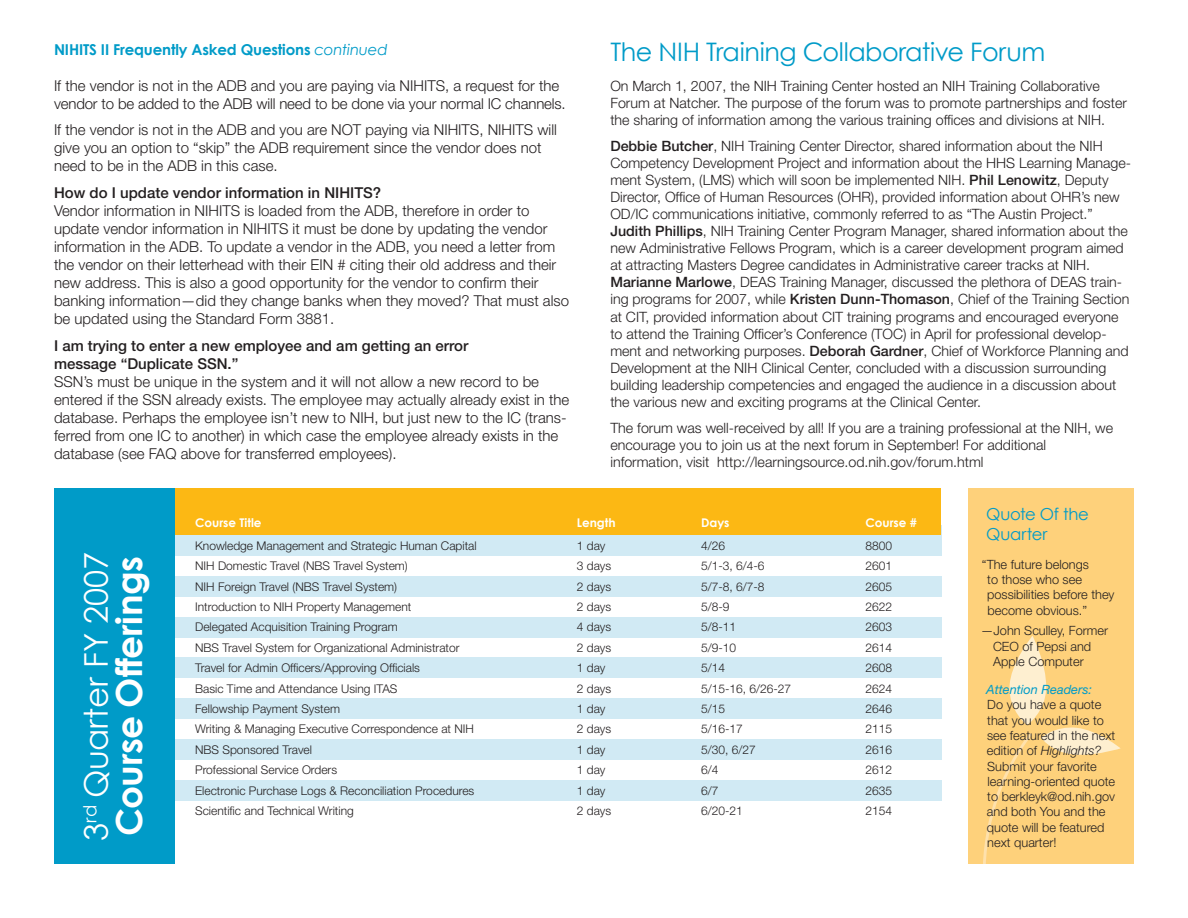
<style>
.page{position:relative;width:1188px;height:918px;background:#fff}
.page>*{position:absolute;margin:0;border:0;box-sizing:border-box;transform-origin:0 0}
.t1{font:700 36px "Century Gothic";letter-spacing:-.02em;color:#fff}
.t2{font:32.7px "Century Gothic";color:#fff}
.t3{font:25.5px "Century Gothic";letter-spacing:-.015em;color:#009bc8}
.t4{font:16.5px/19.8px "Century Gothic";letter-spacing:-.015em;color:#009bc8}
.t5{font:300 15px/18px "Helvetica Neue LT Std";color:#231f20}
.t6{font:500 15px/18px "Helvetica Neue LT Std";color:#231f20}
.t7{font:700 15px "Century Gothic";letter-spacing:-.01em;color:#009bc8}
.t8{font:300 14.25px/17.1px "Helvetica Neue LT Std";color:#231f20}
.t9{font:300 12.75px/15.3px "Helvetica Neue LT Std";color:#231f20}
.t10{font:italic 12.75px "Helvetica Neue LT Std";color:#009bc8}
.t11{font:300 12px/20.4px "Helvetica Neue LT Std";color:#231f20}
.t12{font:700 12px "Century Gothic";color:#fff}
.s1{font-weight:500}
.s2{font-style:italic}
.s3{font-weight:400;font-style:italic}
</style>
<div class="page">
<div style="left:968px;top:488px;width:166px;height:376px;background:#fed17b"></div>
<svg style="left:983px;top:636px;width:138px;height:228px"></svg>
<div style="left:171px;top:525px;width:770px;height:31px;background:#d1eaf4"></div>
<div style="left:171px;top:576px;width:770px;height:20px;background:#d1eaf4"></div>
<div style="left:171px;top:617px;width:770px;height:20px;background:#d1eaf4"></div>
<div style="left:171px;top:657px;width:770px;height:21px;background:#d1eaf4"></div>
<div style="left:171px;top:698px;width:770px;height:21px;background:#d1eaf4"></div>
<div style="left:171px;top:739px;width:770px;height:20px;background:#d1eaf4"></div>
<div style="left:171px;top:780px;width:770px;height:20px;background:#d1eaf4"></div>
<div style="left:171px;top:488px;width:770px;height:46px;background:#fcb814"></div>
<div style="left:54px;top:488px;width:120px;height:376px;background:#009bc8"></div>
<h3 class="t3" style="left:610px;top:36px;width:436px">The NIH Training Collaborative Forum</h3>
<p class="t8" style="left:610px;top:77px;width:518px">On March 1, 2007, the NIH Training Center hosted an NIH Training Collaborative<br>Forum at Natcher. The purpose of the forum was to promote partnerships and foster the sharing of information among the various training offices and divisions at NIH.</p>
<p class="t8" style="left:610px;top:137px;width:522px"><span class="s1">Debbie Butcher</span>, NIH Training Center Director, shared information about the NIH Competency Development Project and information about the HHS Learning Manage&shy;ment System, (LMS) which will soon be implemented NIH. <span class="s1">Phil Lenowitz</span>, Deputy Director, Office of Human Resources (OHR), provided information about OHR’s new OD/IC communications initiative, commonly referred to as “The Austin Project.” <span class="s1">Judith Phillips</span>, NIH Training Center Program Manager, shared information about the new Administrative Fellows Program, which is a career development program aimed at attracting Masters Degree candidates in Administrative career tracks at NIH.<br><span class="s1">Marianne Marlowe</span>, DEAS Training Manager, discussed the plethora of DEAS train&shy;ing programs for 2007, while <span class="s1">Kristen Dunn-Thomason</span>, Chief of the Training Section at CIT, provided information about CIT training programs and encouraged everyone to attend the Training Officer’s Conference (TOC) in April for professional develop&shy;ment and networking purposes. <span class="s1">Deborah Gardner</span>, Chief of Workforce Planning and Development at the NIH Clinical Center, concluded with a discussion surrounding building leadership competencies and engaged the audience in a discussion about the various new and exciting programs at the Clinical Center.</p>
<p class="t8" style="left:610px;top:419px;width:504px">The forum was well-received by all! If you are a training professional at the NIH, we encourage you to join us at the next forum in September! For additional information, visit http://learningsource.od.nih.gov/forum.html</p>
<p class="t4" style="left:986px;top:504px;width:104px">Quote Of the<br>Quarter</p>
<p class="t9" style="left:987px;top:556px;width:129px;text-indent:-5px">“The future belongs<br>to those who see possibilities before they become obvious.”</p>
<p class="t9" style="left:993px;top:623px;width:117px;text-indent:-12px">—John Sculley, Former<br>CEO of Pepsi and<br>Apple Computer</p>
<p class="t10" style="left:986px;top:682px;width:107px">Attention Readers:</p>
<p class="t9" style="left:987px;top:697px;width:130px">Do you have a quote that you would like to see featured in the next edition of <span class="s2">Highlights?<br></span>Submit your favorite learning-oriented quote to berkleyk@od.nih.gov and both You and the quote will be featured next quarter!</p>
<p class="t7" style="left:54px;top:41px;width:335px">NIHITS II Frequently Asked Questions <span class="s3">continued</span></p>
<p class="t5" style="left:54px;top:76px;width:513px">If the vendor is not in the ADB and you are paying via NIHITS, a request for the vendor to be added to the ADB will need to be done via your normal IC channels.</p>
<p class="t5" style="left:54px;top:121px;width:504px">If the vendor is not in the ADB and you are NOT paying via NIHITS, NIHITS will give you an option to “skip” the ADB requirement since the vendor does not need to be in the ADB in this case.</p>
<p class="t6" style="left:54px;top:183px;width:329px">How do I update vendor information in NIHITS?</p>
<p class="t5" style="left:54px;top:201px;width:517px">Vendor information in NIHITS is loaded from the ADB, therefore in order to update vendor information in NIHITS it must be done by updating the vendor information in the ADB. To update a vendor in the ADB, you need a letter from the vendor on their letterhead with their EIN # citing their old address and their new address. This is also a good opportunity for the vendor to confirm their banking information—did they change banks when they moved? That must also be updated using the Standard Form 3881.</p>
<p class="t6" style="left:54px;top:336px;width:416px">I am trying to enter a new employee and am getting an error message “Duplicate SSN.”</p>
<p class="t5" style="left:54px;top:372px;width:517px">SSN’s must be unique in the system and it will not allow a new record to be entered if the SSN already exists. The employee may actually already exist in the database. Perhaps the employee isn’t new to NIH, but just new to the IC (trans&shy;ferred from one IC to another) in which case the employee already exists in the database (see FAQ above for transferred employees).</p>
<p class="t12" style="left:195px;top:515px;width:68px">Course Title</p>
<p class="t12" style="left:577px;top:515px;width:40px">Length</p>
<p class="t12" style="left:701px;top:515px;width:30px">Days</p>
<p class="t12" style="left:866px;top:515px;width:53px">Course #</p>
<p class="t11" style="left:195px;top:535px;width:283px">Knowledge Management and Strategic Human Capital NIH Domestic Travel (NBS Travel System)<br>NIH Foreign Travel (NBS Travel System)<br>Introduction to NIH Property Management<br>Delegated Acquisition Training Program<br>NBS Travel System for Organizational Administrator Travel for Admin Officers/Approving Officials<br>Basic Time and Attendance Using ITAS<br>Fellowship Payment System<br>Writing &amp; Managing Executive Correspondence at NIH NBS Sponsored Travel<br>Professional Service Orders<br>Electronic Purchase Logs &amp; Reconciliation Procedures Scientific and Technical Writing</p>
<p class="t11" style="left:577px;top:535px;width:36px">1 day<br>3 days<br>2 days<br>2 days<br>4 days<br>2 days<br>1 day<br>2 days<br>1 day<br>2 days<br>1 day<br>1 day<br>1 day<br>2 days</p>
<p class="t11" style="left:701px;top:535px;width:92px">4/26<br>5/1-3, 6/4-6<br>5/7-8, 6/7-8<br>5/8-9<br>5/8-11<br>5/9-10<br>5/14<br>5/15-16, 6/26-27<br>5/15<br>5/16-17<br>5/30, 6/27<br>6/4<br>6/7<br>6/20-21</p>
<p class="t11" style="left:866px;top:535px;width:28px;text-align:justify">8800<br>2601<br>2605<br>2622<br>2603<br>2614<br>2608<br>2624<br>2646<br>2115<br>2616<br>2612<br>2635<br>2154</p>
<h2 class="t2" style="left:76px;top:841px;width:290px;rotate:-90deg">3<sup>rd</sup> Quarter FY 2007</h2>
<h1 class="t1" style="left:107px;top:836px;width:282px;rotate:-90deg">Course Offerings</h1>
</div>
